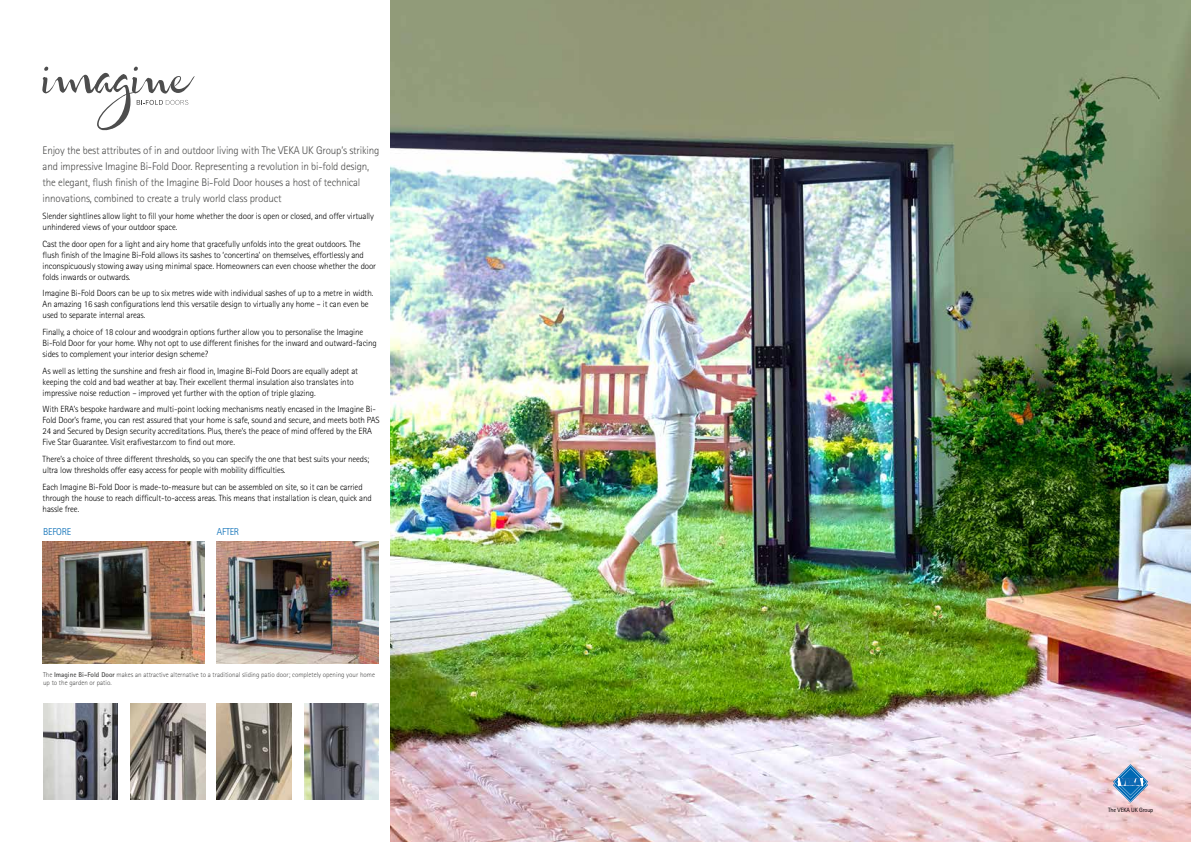
<style>
.page{position:relative;width:1191px;height:842px;background:#fff}
.page>*{position:absolute;margin:0;border:0;box-sizing:border-box;transform-origin:0 0}
.t1{font:300 11px/16px "Rotis Sans Serif Std";letter-spacing:-.015em;color:#4a4a49}
.t2{font:300 10px "Rotis Sans Serif Std";letter-spacing:-.02em;color:#0069b4}
.t3{font:300 9px/11px "Rotis Sans Serif Std";letter-spacing:-.015em;color:#000}
.t4{font:300 7px/8px "Rotis Sans Serif Std";color:#4a4a49}
.t5{font:6.2px "Rotis Sans Serif Std";letter-spacing:-.025em;color:#000}
.s1{font-weight:700}
</style>
<div class="page">
<img style="left:43px;top:541px;width:162px;height:122px">
<img style="left:217px;top:541px;width:162px;height:122px">
<img style="left:391px;top:0;width:800px;height:842px">
<img style="left:43px;top:703px;width:75px;height:96px">
<img style="left:131px;top:703px;width:74px;height:96px">
<img style="left:217px;top:703px;width:74px;height:96px">
<img style="left:304px;top:703px;width:75px;height:96px">
<svg style="left:42px;top:67px;width:153px;height:63px"></svg>
<svg style="left:1113px;top:764px;width:35px;height:39px"></svg>
<p class="t1" style="left:43px;top:143px;width:338px">Enjoy the best attributes of in and outdoor living with The VEKA UK Group’s striking and impressive Imagine Bi-Fold Door. Representing a revolution in bi-fold design, the elegant, flush finish of the Imagine Bi-Fold Door houses a host of technical innovations, combined to create a truly world class product</p>
<p class="t3" style="left:43px;top:210px;width:333px">Slender sightlines allow light to fill your home whether the door is open or closed, and offer virtually unhindered views of your outdoor space.</p>
<p class="t3" style="left:43px;top:238px;width:335px">Cast the door open for a light and airy home that gracefully unfolds into the great outdoors. The flush finish of the Imagine Bi-Fold allows its sashes to ‘concertina’ on themselves, effortlessly and inconspicuously stowing away using minimal space. Homeowners can even choose whether the door folds inwards or outwards.</p>
<p class="t3" style="left:43px;top:288px;width:332px">Imagine Bi-Fold Doors can be up to six metres wide with individual sashes of up to a metre in width.<br>An amazing 16 sash configurations lend this versatile design to virtually any home – it can even be used to separate internal areas.</p>
<p class="t3" style="left:43px;top:326px;width:336px">Finally, a choice of 18 colour and woodgrain options further allow you to personalise the Imagine<br>Bi-Fold Door for your home. Why not opt to use different finishes for the inward and outward-facing sides to complement your interior design scheme?</p>
<p class="t3" style="left:43px;top:365px;width:317px">As well as letting the sunshine and fresh air flood in, Imagine Bi-Fold Doors are equally adept at keeping the cold and bad weather at bay. Their excellent thermal insulation also translates into impressive noise reduction – improved yet further with the option of triple glazing.</p>
<p class="t3" style="left:43px;top:404px;width:338px">With ERA’s bespoke hardware and multi-point locking mechanisms neatly encased in the Imagine Bi-Fold Door’s frame, you can rest assured that your home is safe, sound and secure, and meets both PAS 24 and Secured by Design security accreditations. Plus, there’s the peace of mind offered by the ERA Five Star Guarantee. Visit erafivestar.com to find out more.</p>
<p class="t3" style="left:43px;top:453px;width:328px">There’s a choice of three different thresholds, so you can specify the one that best suits your needs; ultra low thresholds offer easy access for people with mobility difficulties.</p>
<p class="t3" style="left:43px;top:481px;width:330px">Each Imagine Bi-Fold Door is made-to-measure but can be assembled on site, so it can be carried through the house to reach difficult-to-access areas. This means that installation is clean, quick and hassle free.</p>
<p class="t2" style="left:43px;top:526px;width:30px">BEFORE</p>
<p class="t2" style="left:217px;top:526px;width:24px">AFTER</p>
<p class="t4" style="left:43px;top:670px;width:333px">The <span class="s1">Imagine Bi-Fold Door</span> makes an attractive alternative to a traditional sliding patio door; completely opening your home up to the garden or patio.</p>
<p class="t5" style="left:1108px;top:806px;width:46px">The VEKA UK Group</p>
</div>
